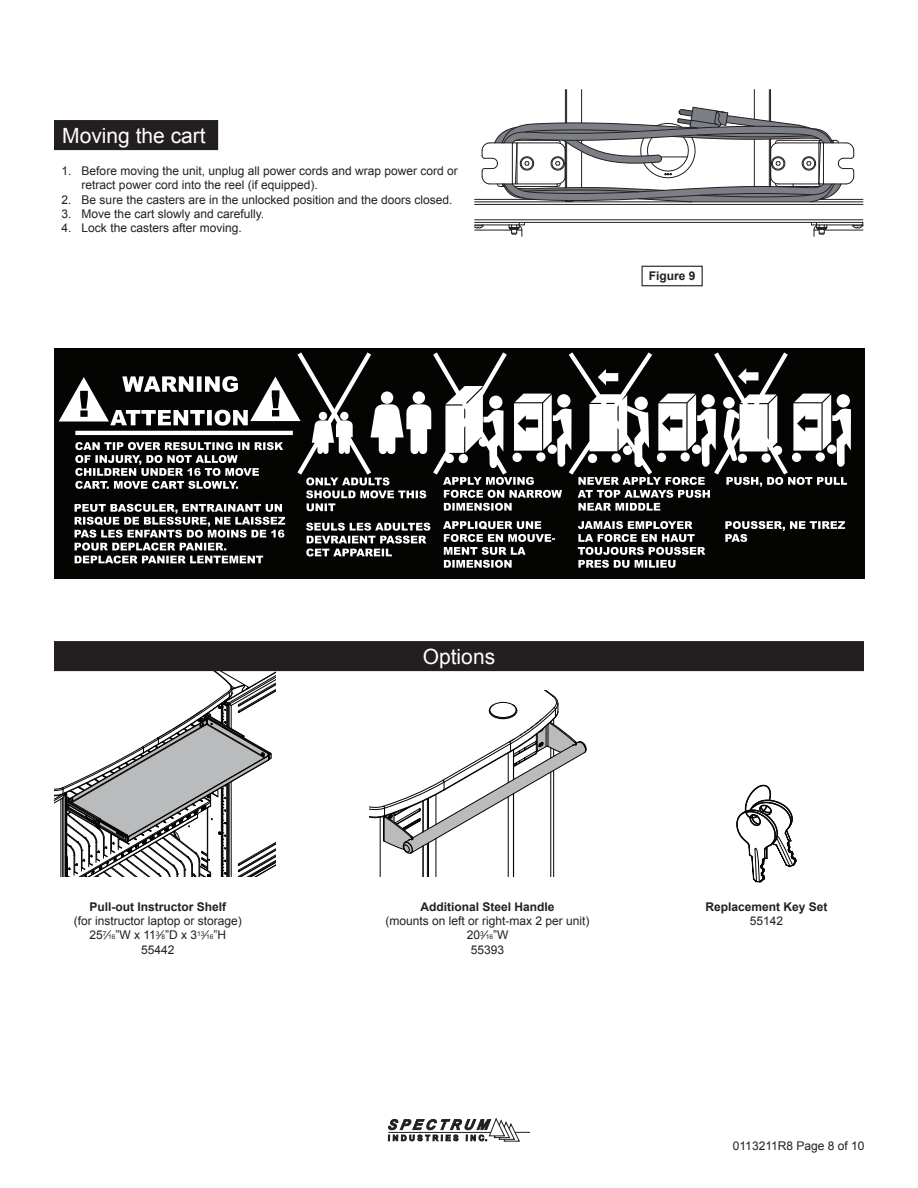
<style>
.page{position:relative;width:918px;height:1188px;background:#fff}
.page>*{position:absolute;margin:0;border:0;box-sizing:border-box;transform-origin:0 0}
.t1{font:21px "Arial";color:#fff}
.t2{font:12px/14.4px "Arial";color:#231f20;text-align:center}
.t3{font:700 12px "Arial";color:#231f20}
.s1{font-size:6.6px}
</style>
<div class="page">
<svg style="left:474px;top:222px;width:51px;height:15px"></svg>
<hr style="left:475px;top:199px;width:59px;height:1px;background:#231f20">
<hr style="left:820px;top:199px;width:43px;height:1px;background:#231f20">
<hr style="left:475px;top:204px;width:388px;height:1px;background:#231f20">
<hr style="left:475px;top:219px;width:388px;height:1px;background:#231f20">
<hr style="left:475px;top:201px;width:388px;height:1px;background:#231f20">
<hr style="left:475px;top:222px;width:388px;height:1px;background:#231f20">
<svg style="left:811px;top:222px;width:53px;height:14px"></svg>
<svg style="left:481px;top:90px;width:374px;height:113px"></svg>
<hr style="left:553px;top:770px;width:1px;height:107px;background:#040503">
<hr style="left:551px;top:772px;width:1px;height:105px;background:#040503">
<hr style="left:380px;top:817px;width:1px;height:60px;background:#040503">
<hr style="left:513px;top:794px;width:1px;height:83px;background:#040503">
<hr style="left:508px;top:797px;width:1px;height:80px;background:#040503">
<hr style="left:436px;top:839px;width:1px;height:38px;background:#040503">
<hr style="left:423px;top:846px;width:1px;height:31px;background:#040503">
<hr style="left:427px;top:843px;width:1px;height:34px;background:#040503">
<hr style="left:428px;top:843px;width:1px;height:34px;background:#040503">
<svg style="left:369px;top:690px;width:218px;height:164px"></svg>
<svg style="left:54px;top:671px;width:221px;height:206px"></svg>
<svg style="left:736px;top:785px;width:61px;height:98px"></svg>
<svg style="left:388px;top:1118px;width:142px;height:24px"></svg>
<div style="left:55px;top:642px;width:808px;height:28px;background:#231f20"></div>
<div style="left:54px;top:641px;width:810px;height:30px;border:2px solid #231f20"></div>
<div style="left:55px;top:121px;width:162px;height:28px;background:#231f20"></div>
<svg style="left:61px;top:150px;width:148px;height:1px"></svg>
<div style="left:54px;top:120px;width:164px;height:30px;border:2px solid #231f20"></div>
<div style="left:54px;top:348px;width:810px;height:231px;background:#040503"></div>
<svg style="left:59px;top:352px;width:792px;height:216px"></svg>
<div style="left:642px;top:266px;width:61px;height:20px;border:1px solid #231f20"></div>
<h1 class="t1" style="left:62px;top:122px;width:145px">Moving the cart</h1>
<p class="t2" style="left:82px;top:164px;width:378px;text-align:left;text-indent:-20px">1. Before moving the unit, unplug all power cords and wrap power cord or retract power cord into the reel (if equipped).</p>
<p class="t2" style="left:61px;top:192px;width:393px">2. Be sure the casters are in the unlocked position and the doors closed.</p>
<p class="t2" style="left:61px;top:207px;width:204px">3. Move the cart slowly and carefully.</p>
<p class="t2" style="left:61px;top:221px;width:182px">4. Lock the casters after moving.</p>
<p class="t3" style="left:649px;top:268px;width:48px">Figure 9</p>
<p class="t3" style="left:89px;top:898px;width:138px">Pull-out Instructor Shelf</p>
<p class="t2" style="left:74px;top:914px;width:170px">(for instructor laptop or storage)<br>25<sup>7</sup>⁄<span class="s1">16</span>”W x 11<sup>3</sup>⁄<span class="s1">8</span>”D x 3<sup>13</sup>⁄<span class="s1">16</span>”H<br>55442</p>
<h1 class="t1" style="left:423px;top:643px;width:74px">Options</h1>
<p class="t3" style="left:421px;top:898px;width:136px">Additional Steel Handle</p>
<p class="t2" style="left:386px;top:914px;width:206px">(mounts on left or right-max 2 per unit)<br>20<sup>3</sup>⁄<span class="s1">16</span>”W<br>55393</p>
<p class="t3" style="left:706px;top:898px;width:124px">Replacement Key Set</p>
<p class="t2" style="left:750px;top:914px;width:35px">55142</p>
<p class="t2" style="left:733px;top:1139px;width:133px">0113211R8 Page 8 of 10</p>
</div>
